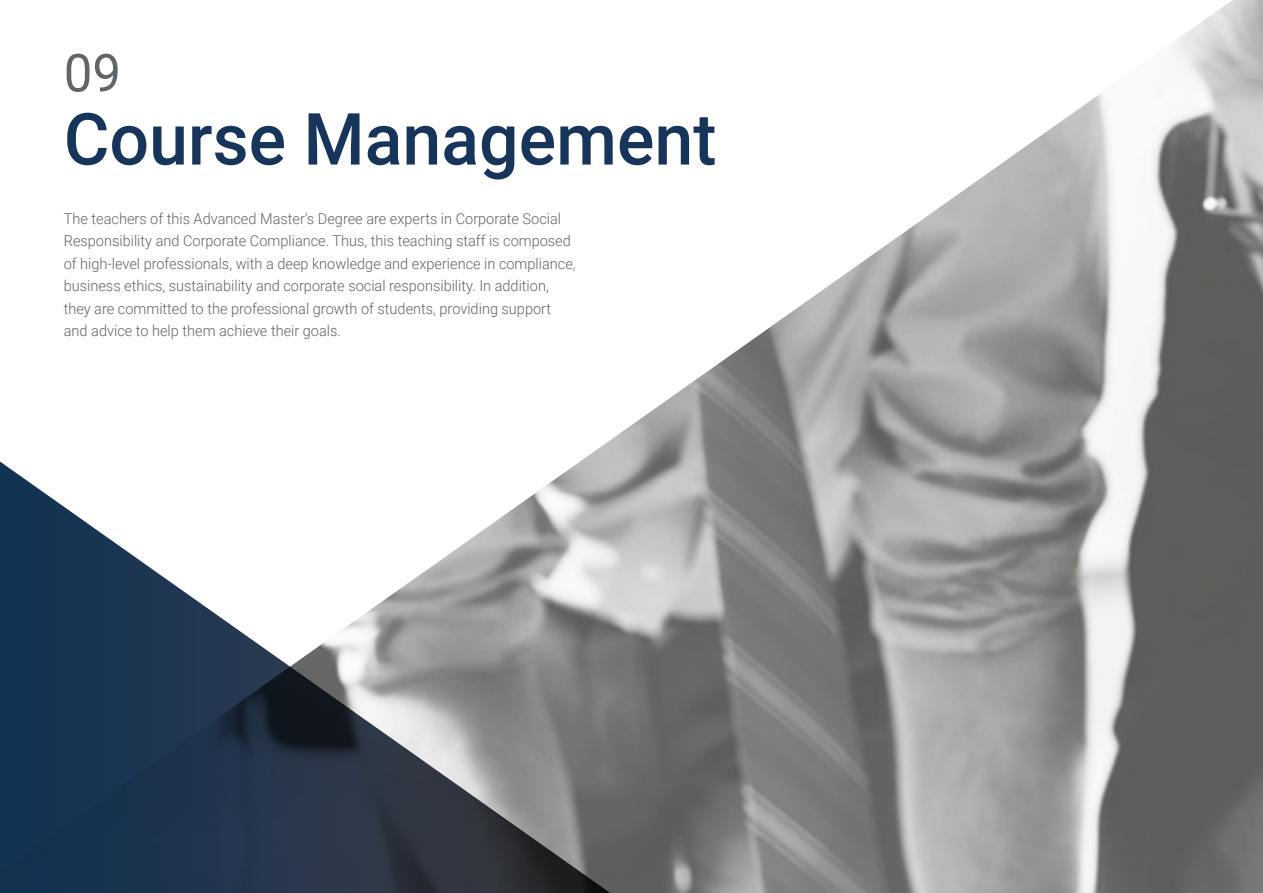
<style>
.page{position:relative;width:1263px;height:893px;background:#fff}
.page>*{position:absolute;margin:0;border:0;box-sizing:border-box;transform-origin:0 0}
.t1{font:500 72px "Roboto";color:#17355b}
.t2{font:52.5px "Roboto";color:#61646a}
.t3{font:300 15px/22.5px "Roboto";color:#61646a}
</style>
<div class="page">
<img style="left:602px;top:0;width:661px;height:893px">
<svg style="left:0;top:446px;width:640px;height:447px"></svg>
<h2 class="t2" style="left:64px;top:36px;width:59px">09</h2>
<h1 class="t1" style="left:64px;top:89px;width:654px">Course Management</h1>
<p class="t3" style="left:64px;top:207px;width:513px">The teachers of this Advanced Master's Degree are experts in Corporate Social Responsibility and Corporate Compliance. Thus, this teaching staff is composed of high-level professionals, with a deep knowledge and experience in compliance, business ethics, sustainability and corporate social responsibility. In addition, they are committed to the professional growth of students, providing support and advice to help them achieve their goals.</p>
</div>
